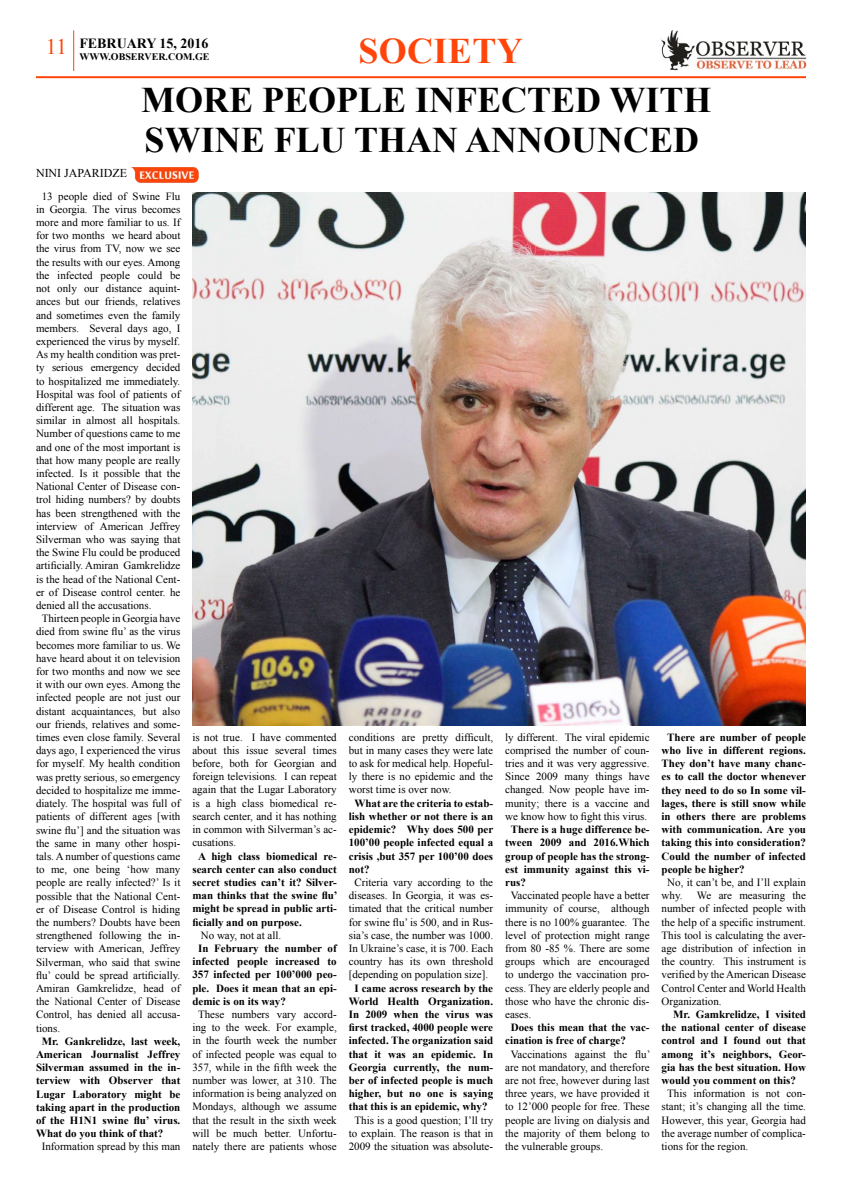
<style>
.page{position:relative;width:842px;height:1191px;background:#fff}
.page>*{position:absolute;margin:0;border:0;box-sizing:border-box;transform-origin:0 0}
.t1{font:700 36px "Times New Roman";color:#000}
.t2{font:700 36px "Times New Roman";letter-spacing:.01em;color:#ff450a}
.t3{font:22px "Times New Roman";color:#ff450a}
.t4{font:700 14px "Times New Roman";color:#000}
.t5{font:12px "Times New Roman";color:#000}
.t6{font:11px/13.2px "Times New Roman";color:#000;text-align:justify}
.t7{font:700 11px/13.2px "Times New Roman";color:#000;text-align:justify}
.t8{font:700 10px "Times New Roman";color:#000}
</style>
<div class="page">
<hr style="left:36px;top:76px;width:770px;height:2px;background:#ff450a">
<hr style="left:73px;top:30px;width:1px;height:41px;background:#ff450a">
<img style="left:661px;top:30px;width:146px;height:40px">
<img style="left:130px;top:167px;width:69px;height:16px">
<img style="left:192px;top:192px;width:613px;height:533px">
<p class="t3" style="left:46px;top:31px;width:23px">11</p>
<p class="t4" style="left:79px;top:33px;width:131px">FEBRUARY 15, 2016</p>
<p class="t8" style="left:79px;top:50px;width:132px">WWW.OBSERVER.COM.GE</p>
<p class="t2" style="left:358px;top:26px;width:166px">SOCIETY</p>
<p class="t1" style="left:141px;top:75px;width:572px">MORE PEOPLE INFECTED WITH</p>
<p class="t1" style="left:145px;top:115px;width:556px">SWINE FLU THAN ANNOUNCED</p>
<p class="t6" style="left:36px;top:189px;width:146px;text-indent:6px">13 people died of Swine Flu in Georgia. The virus becomes more and more familiar to us. If for two months we heard about the virus from TV, now we see the results with our eyes. Among the infected people could be not only our distance aquint&shy;ances but our friends, relatives and sometimes even the family members. Several days ago, I experienced the virus by myself.<br>As my health condition was pret&shy;ty serious emergency decided to hospitalized me immediately.<br>Hospital was fool of patients of different age. The situation was similar in almost all hospitals.<br>Number of questions came to me and one of the most important is that how many people are really infected. Is it possible that the National Center of Disease con&shy;trol hiding numbers? by doubts has been strengthened with the interview of American Jeffrey Silverman who was saying that the Swine Flu could be produced artificially. Amiran Gamkrelidze is the head of the National Cent&shy;er of Disease control center. he denied all the accusations.</p>
<p class="t6" style="left:36px;top:612px;width:146px;text-indent:6px">Thirteen people in Georgia have died from swine flu’ as the virus becomes more familiar to us. We have heard about it on television for two months and now we see it with our own eyes. Among the infected people are not just our distant acquaintances, but also our friends, relatives and some&shy;times even close family. Several days ago, I experienced the virus for myself. My health condition was pretty serious, so emergency decided to hospitalize me imme&shy;diately. The hospital was full of patients of different ages [with swine flu’] and the situation was the same in many other hospi&shy;tals. A number of questions came to me, one being ‘how many people are really infected?’ Is it possible that the National Cent&shy;er of Disease Control is hiding the numbers? Doubts have been strengthened following the in&shy;terview with American, Jeffrey Silverman, who said that swine flu’ could be spread artificially.<br>Amiran Gamkrelidze, head of the National Center of Disease Control, has denied all accusa&shy;tions.</p>
<p class="t7" style="left:36px;top:1034px;width:146px;text-indent:6px">Mr. Gankrelidze, last week, American Journalist Jeffrey Silverman assumed in the in&shy;terview with Observer that Lugar Laboratory might be taking apart in the production of the H1N1 swine flu’ virus.<br>What do you think of that?</p>
<p class="t6" style="left:42px;top:1140px;width:140px">Information spread by this man</p>
<p class="t5" style="left:36px;top:165px;width:93px">NINI JAPARIDZE</p>
<p class="t6" style="left:192px;top:730px;width:146px">is not true. I have commented about this issue several times before, both for Georgian and foreign televisions. I can repeat again that the Lugar Laboratory is a high class biomedical re&shy;search center, and it has nothing in common with Silverman’s ac&shy;cusations.</p>
<p class="t7" style="left:192px;top:849px;width:147px;text-indent:6px">A high class biomedical re&shy;search center can also conduct secret studies can’t it? Silver&shy;man thinks that the swine flu’ might be spread in public arti&shy;ficially and on purpose.</p>
<p class="t6" style="left:201px;top:928px;width:82px">No way, not at all.</p>
<p class="t7" style="left:192px;top:941px;width:146px;text-indent:6px">In February the number of infected people increased to 357 infected per 100’000 peo&shy;ple. Does it mean that an epi&shy;demic is on its way?</p>
<p class="t6" style="left:192px;top:1007px;width:146px;text-align:center">These numbers vary accord&shy;ing to the week. For example, in the fourth week the number of infected people was equal to<br>357, while in the fifth week the number was lower, at 310. The information is being analyzed on<br>Mondays, although we assume that the result in the sixth week will be much better. Unfortu&shy;nately there are patients whose</p>
<p class="t6" style="left:349px;top:730px;width:146px">conditions are pretty difficult, but in many cases they were late to ask for medical help. Hopeful&shy;ly there is no epidemic and the worst time is over now.</p>
<p class="t7" style="left:349px;top:796px;width:146px;text-indent:6px">What are the criteria to estab&shy;lish whether or not there is an epidemic? Why does 500 per 100’00 people infected equal a crisis ,but 357 per 100’00 does not?</p>
<p class="t6" style="left:349px;top:875px;width:146px;text-align:center">Criteria vary according to the diseases. In Georgia, it was es&shy;timated that the critical number for swine flu’ is 500, and in Rus&shy;sia’s case, the number was 1000.<br>In Ukraine’s case, it is 700. Each country has its own threshold [depending on population size].</p>
<p class="t7" style="left:349px;top:981px;width:146px;text-align:center">I came across research by the<br>World Health Organization.<br>In 2009 when the virus was first tracked, 4000 people were infected. The organization said that it was an epidemic. In<br>Georgia currently, the num&shy;ber of infected people is much higher, but no one is saying that this is an epidemic, why?</p>
<p class="t6" style="left:349px;top:1113px;width:146px;text-align:center">This is a good question; I’ll try to explain. The reason is that in<br>2009 the situation was absolute-</p>
<p class="t6" style="left:505px;top:730px;width:146px">ly different. The viral epidemic comprised the number of coun&shy;tries and it was very aggressive.<br>Since 2009 many things have changed. Now people have im&shy;munity; there is a vaccine and we know how to fight this virus.</p>
<p class="t7" style="left:505px;top:822px;width:146px;text-indent:6px">There is a huge difference be&shy;tween 2009 and 2016.Which group of people has the strong&shy;est immunity against this vi&shy;rus?</p>
<p class="t6" style="left:505px;top:888px;width:146px;text-indent:6px">Vaccinated people have a better immunity of course, although there is no 100% guarantee. The level of protection might range from 80 -85 %. There are some groups which are encouraged to undergo the vaccination pro&shy;cess. They are elderly people and those who have the chronic dis&shy;eases.</p>
<p class="t7" style="left:505px;top:1020px;width:146px;text-indent:6px">Does this mean that the vac&shy;cination is free of charge?</p>
<p class="t6" style="left:505px;top:1047px;width:147px;text-indent:6px">Vaccinations against the flu’ are not mandatory, and therefore are not free, however during last three years, we have provided it to 12’000 people for free. These people are living on dialysis and the majority of them belong to the vulnerable groups.</p>
<p class="t7" style="left:662px;top:730px;width:146px;text-indent:6px">There are number of people who live in different regions.<br>They don’t have many chanc&shy;es to call the doctor whenever they need to do so In some vil&shy;lages, there is still snow while in others there are problems with communication. Are you taking this into consideration?<br>Could the number of infected people be higher?</p>
<p class="t6" style="left:662px;top:875px;width:146px;text-indent:6px">No, it can’t be, and I’ll explain why.</p>
<p class="t6" style="left:662px;top:888px;width:146px;text-indent:35px">We are measuring the number of infected people with the help of a specific instrument.<br>This tool is calculating the aver&shy;age distribution of infection in the country. This instrument is verified by the American Disease Control Center and World Health Organization.</p>
<p class="t7" style="left:662px;top:1007px;width:146px;text-indent:11px">Mr. Gamkrelidze, I visited the national center of disease control and I found out that among it’s neighbors, Geor&shy;gia has the best situation. How would you comment on this?</p>
<p class="t6" style="left:662px;top:1086px;width:146px;text-indent:6px">This information is not con&shy;stant; it’s changing all the time.<br>However, this year, Georgia had the average number of complica&shy;tions for the region.</p>
</div>
